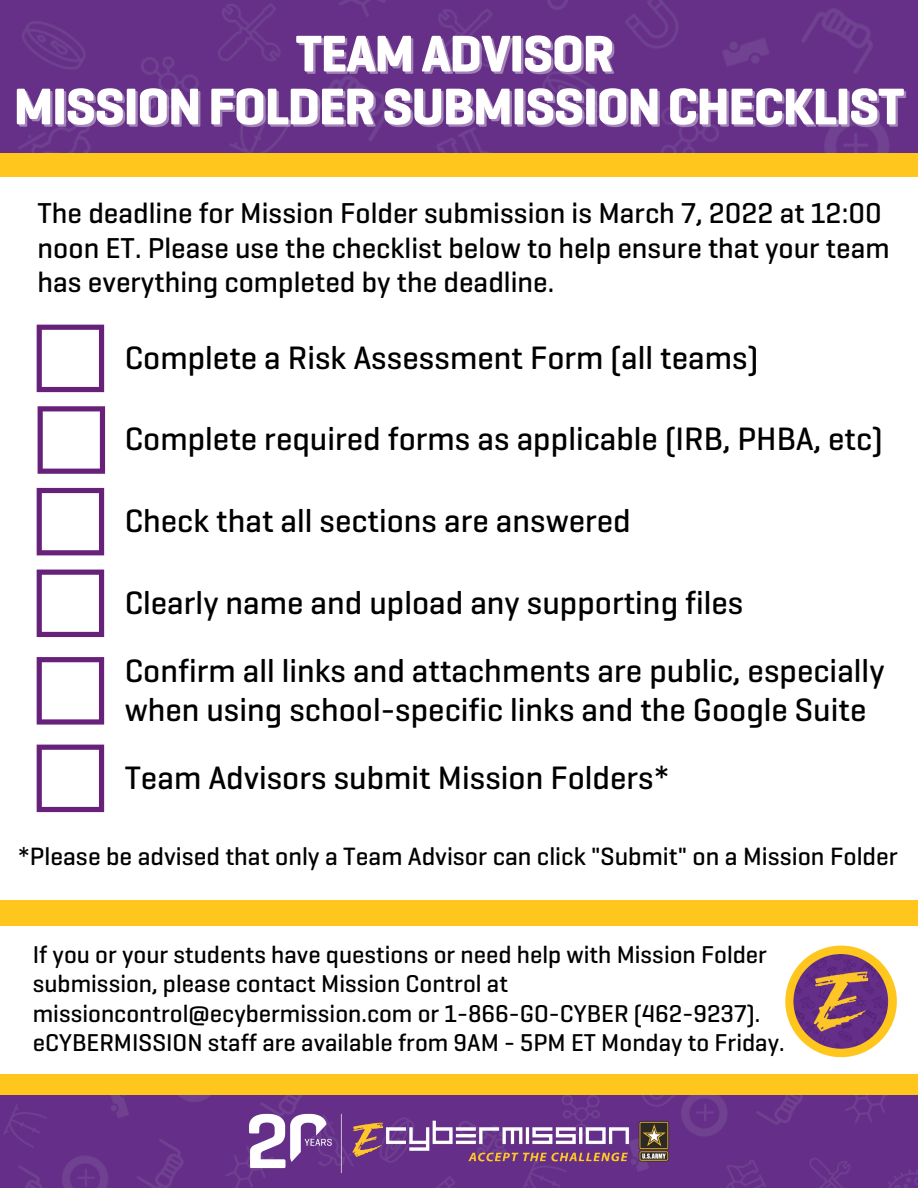
<style>
.page{position:relative;width:918px;height:1188px;background:#fff}
.page>*{position:absolute;margin:0;border:0;box-sizing:border-box;transform-origin:0 0}
.t1{font:700 52.5px "Geogrotesque";letter-spacing:-.025em;color:#fff}
.t2{font:500 33px/39.3px "Geogrotesque";color:#000}
.t3{font:500 29.25px/34.8px "Geogrotesque";color:#000}
.t4{font:500 25.5px "Geogrotesque";color:#000}
.t5{font:500 24.75px/29.2px "Geogrotesque";color:#000}
</style>
<div class="page">
<div style="left:0;top:119px;width:918px;height:57px;background:#ffc61e"></div>
<img style="left:0;top:0;width:918px;height:153px">
<div style="left:0;top:1074px;width:918px;height:58px;background:#ffc61e"></div>
<img style="left:0;top:1095px;width:918px;height:93px">
<div style="left:0;top:901px;width:918px;height:24px;background:#ffc61e"></div>
<img style="left:241px;top:1103px;width:436px;height:78px">
<svg style="left:785px;top:946px;width:112px;height:111px"></svg>
<img style="left:793px;top:954px;width:95px;height:95px;border-radius:50%">
<svg style="left:37px;top:745px;width:67px;height:67px"></svg>
<svg style="left:37px;top:570px;width:67px;height:67px"></svg>
<svg style="left:37px;top:657px;width:67px;height:68px"></svg>
<svg style="left:37px;top:325px;width:67px;height:67px"></svg>
<svg style="left:37px;top:488px;width:67px;height:67px"></svg>
<svg style="left:38px;top:406px;width:67px;height:68px"></svg>
<p class="t1" style="left:296px;top:19px;width:320px">TEAM ADVISOR</p>
<p class="t1" style="left:14px;top:72px;width:892px">MISSION FOLDER SUBMISSION CHECKLIST</p>
<p class="t3" style="left:38px;top:195px;width:854px">The deadline for Mission Folder submission is March 7, 2022 at 12:00 noon ET. Please use the checklist below to help ensure that your team has everything completed by the deadline.</p>
<p class="t2" style="left:125px;top:338px;width:635px">Complete a Risk Assessment Form (all teams)</p>
<p class="t2" style="left:125px;top:419px;width:760px">Complete required forms as applicable (IRB, PHBA, etc)</p>
<p class="t2" style="left:125px;top:501px;width:508px">Check that all sections are answered</p>
<p class="t2" style="left:125px;top:583px;width:620px">Clearly name and upload any supporting files</p>
<p class="t2" style="left:125px;top:650px;width:761px">Confirm all links and attachments are public, especially when using school-specific links and the Google Suite</p>
<p class="t2" style="left:125px;top:758px;width:546px">Team Advisors submit Mission Folders*</p>
<p class="t4" style="left:18px;top:839px;width:881px">*Please be advised that only a Team Advisor can click "Submit" on a Mission Folder</p>
<p class="t5" style="left:33px;top:940px;width:736px">If you or your students have questions or need help with Mission Folder submission, please contact Mission Control at missioncontrol@ecybermission.com or 1-866-GO-CYBER (462-9237).</p>
<p class="t5" style="left:33px;top:1028px;width:753px">eCYBERMISSION staff are available from 9AM - 5PM ET Monday to Friday.</p>
</div>
